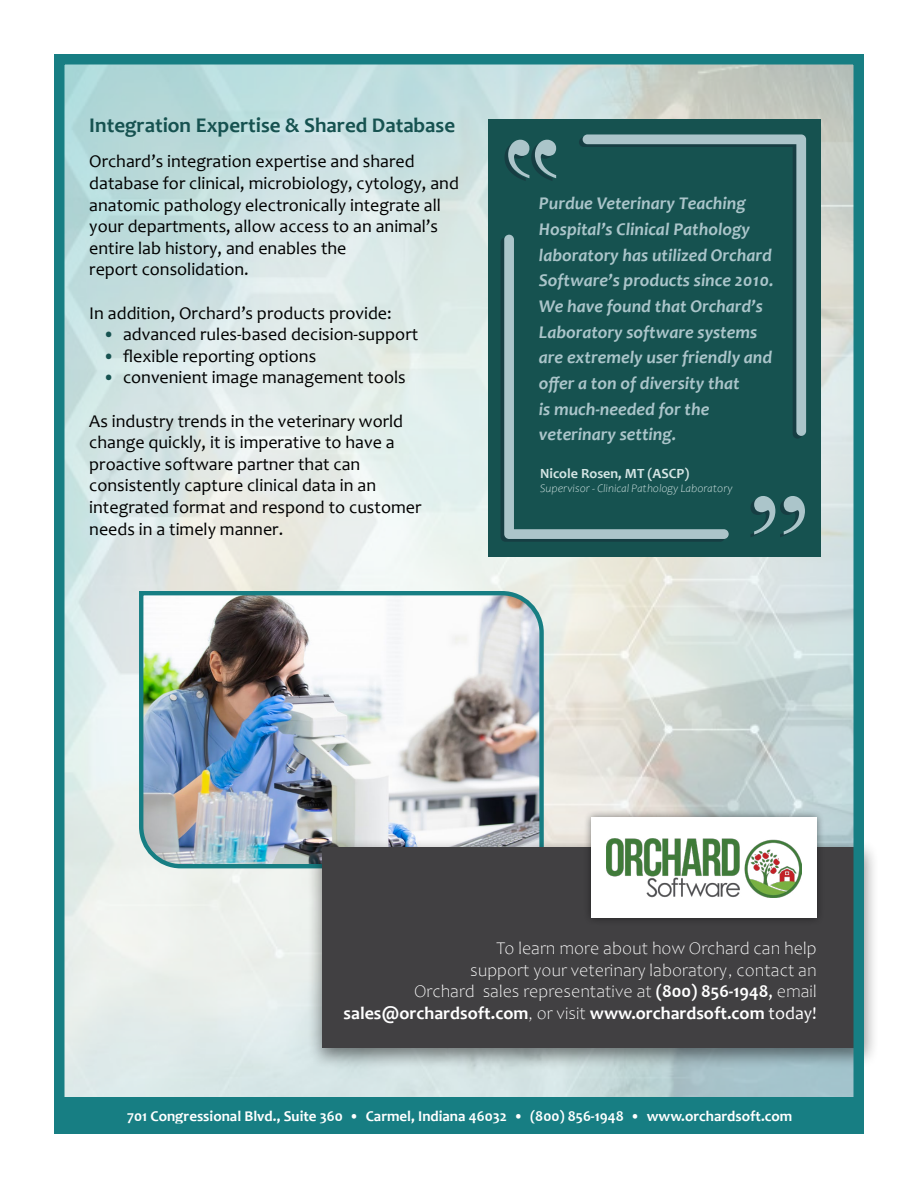
<style>
.page{position:relative;width:918px;height:1188px;background:#fff}
.page>*{position:absolute;margin:0;border:0;box-sizing:border-box;transform-origin:0 0}
.t1{font:700 21px "Candara";color:#165250}
.t2{font:18px/21.6px "Candara";color:#000}
.t3{font:italic 700 18px/25.7px "Candara";color:#abc5ca}
.t4{font:300 18px/21.6px "Candara";color:#fff;text-align:right}
.t5{font:700 15px "Candara";color:#fff}
.t6{font:700 14.1px "Candara";color:#d4e5e4}
.t7{font:italic 300 11.55px "Candara";color:#d4e5e4}
.s1{color:#165250}
.s2{font-weight:700}
.s3{font-weight:400}
</style>
<div class="page">
<img style="left:65px;top:65px;width:788px;height:1032px">
<img style="left:137px;top:589px;width:409px;height:282px">
<div style="left:307px;top:838px;width:572px;height:232px;background:#000;opacity:.5"></div>
<div style="left:322px;top:847px;width:542px;height:201px;background:#414042"></div>
<div style="left:56px;top:1097px;width:808px;height:37px;background:#177e83"></div>
<div style="left:54px;top:54px;width:810px;height:1080px;border:10px solid #177e83"></div>
<div style="left:583px;top:809px;width:242px;height:117px;background:#000;opacity:.5"></div>
<div style="left:591px;top:818px;width:226px;height:100px;background:#fff"></div>
<img style="left:607px;top:839px;width:195px;height:59px">
<div style="left:488px;top:119px;width:332px;height:437px;background:#165250"></div>
<div style="left:501px;top:238px;width:223px;height:304px;background:#163e43"></div>
<svg style="left:750px;top:496px;width:55px;height:41px"></svg>
<svg style="left:504px;top:140px;width:52px;height:41px"></svg>
<svg style="left:504px;top:235px;width:225px;height:304px"></svg>
<svg style="left:583px;top:134px;width:223px;height:302px"></svg>
<p class="t1" style="left:89px;top:112px;width:367px">Integration Expertise &amp; Shared Database</p>
<p class="t2" style="left:89px;top:151px;width:371px">Orchard’s integration expertise and shared database for clinical, microbiology, cytology, and anatomic pathology electronically integrate all your departments, allow access to an animal’s entire lab history, and enables the<br>report consolidation.</p>
<p class="t2" style="left:89px;top:302px;width:304px">In addition, Orchard’s products provide:</p>
<p class="t2" style="left:103px;top:323px;width:317px"><span class="s1">•</span> advanced rules-based decision-support</p>
<p class="t2" style="left:103px;top:345px;width:215px"><span class="s1">•</span> flexible reporting options</p>
<p class="t2" style="left:103px;top:367px;width:304px"><span class="s1">•</span> convenient image management tools</p>
<p class="t2" style="left:89px;top:410px;width:334px">As industry trends in the veterinary world change quickly, it is imperative to have a proactive software partner that can consistently capture clinical data in an integrated format and respond to customer needs in a timely manner.</p>
<p class="t3" style="left:539px;top:190px;width:236px">Purdue Veterinary Teaching<br>Hospital’s Clinical Pathology laboratory has utilized Orchard<br>Software’s products since 2010.<br>We have found that Orchard’s<br>Laboratory software systems are extremely user friendly and offer a ton of diversity that<br>is much-needed for the veterinary setting.</p>
<p class="t6" style="left:540px;top:464px;width:151px">Nicole Rosen, MT (ASCP)</p>
<p class="t7" style="left:540px;top:482px;width:194px">Supervisor - Clinical Pathology Laboratory</p>
<p class="t4" style="left:344px;top:938px;width:475px">To learn more about how Orchard can help<br>support your veterinary laboratory, contact an<br>Orchard sales representative at <span class="s2">(800) 856-1948</span><span class="s3">,</span> email <span class="s2">sales@orchardsoft.com</span>, or visit <span class="s2">www.orchardsoft.com</span> <span class="s3">today!</span></p>
<p class="t5" style="left:127px;top:1107px;width:667px">701 Congressional Blvd., Suite 360 • Carmel, Indiana 46032 • (800) 856-1948 • www.orchardsoft.com</p>
</div>
